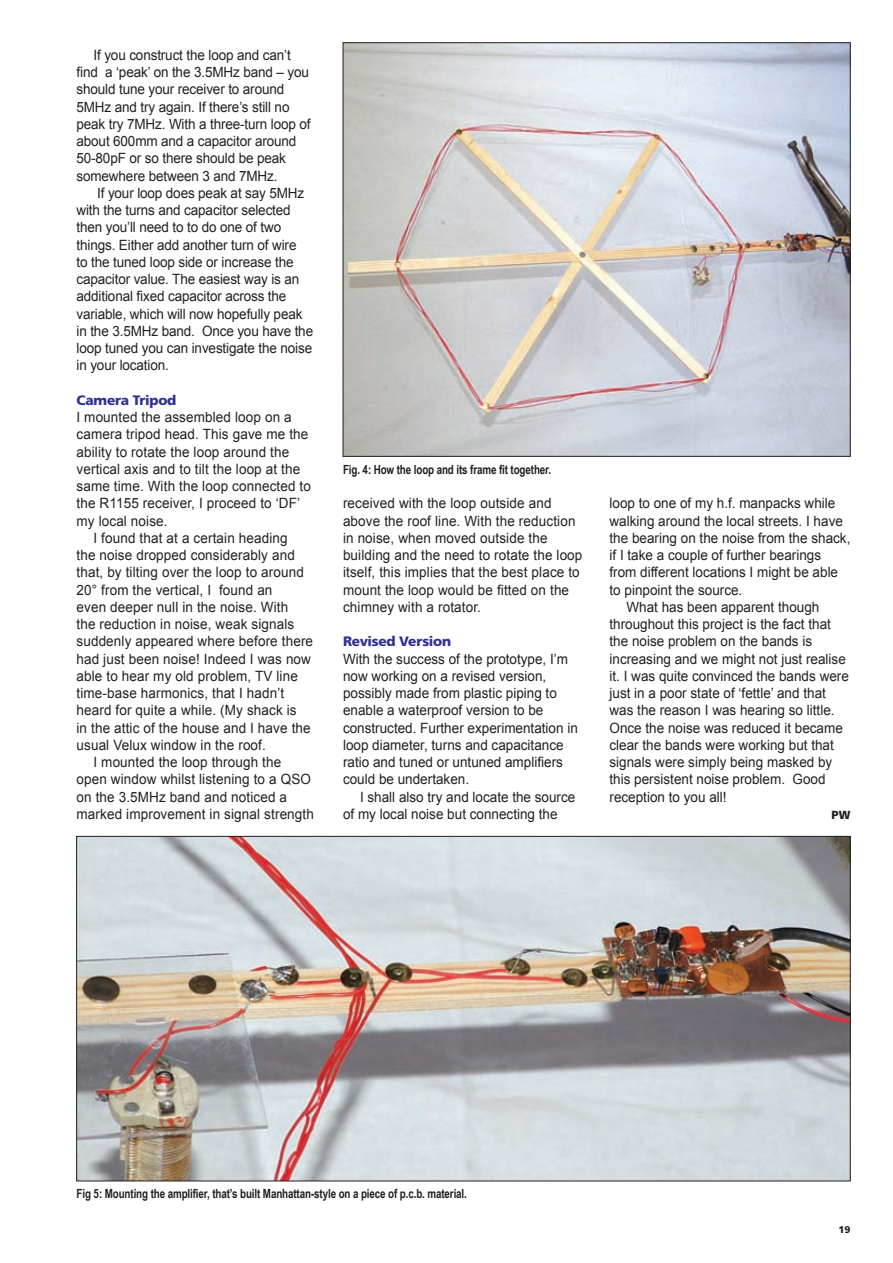
<style>
.page{position:relative;width:893px;height:1263px;background:#fff}
.page>*{position:absolute;margin:0;border:0;box-sizing:border-box;transform-origin:0 0}
.t1{font:14.1px/17.2px "Arial";color:#231f20;scale:.95 1}
.t2{font:900 13.65px "Frutiger";letter-spacing:-.02em;color:#2e3092}
.t3{font:700 12.6px "Arial Narrow";letter-spacing:-.01em;color:#231f20;scale:.95 1}
.t4{font:900 11.7px "Frutiger";color:#231f20}
.t5{font:900 9.75px "Frutiger";color:#231f20}
</style>
<div class="page">
<img style="left:345px;top:44px;width:503px;height:410px">
<img style="left:78px;top:838px;width:770px;height:341px">
<p class="t1" style="left:94px;top:46px;width:209px">If you construct the loop and can’t</p>
<p class="t1" style="left:77px;top:63px;width:246px">find a ‘peak’ on the 3.5MHz band – you</p>
<p class="t1" style="left:77px;top:81px;width:220px">should tune your receiver to around</p>
<p class="t1" style="left:77px;top:98px;width:226px">5MHz and try again. If there’s still no</p>
<p class="t1" style="left:77px;top:115px;width:248px">peak try 7MHz. With a three-turn loop of</p>
<p class="t1" style="left:77px;top:132px;width:233px">about 600mm and a capacitor around</p>
<p class="t1" style="left:77px;top:150px;width:222px">50-80pF or so there should be peak</p>
<p class="t1" style="left:77px;top:167px;width:213px">somewhere between 3 and 7MHz.</p>
<p class="t1" style="left:97px;top:184px;width:220px">If your loop does peak at say 5MHz</p>
<p class="t1" style="left:77px;top:201px;width:227px">with the turns and capacitor selected</p>
<p class="t1" style="left:77px;top:219px;width:217px">then you’ll need to to do one of two</p>
<p class="t1" style="left:77px;top:236px;width:233px">things. Either add another turn of wire</p>
<p class="t1" style="left:77px;top:253px;width:230px">to the tuned loop side or increase the</p>
<p class="t1" style="left:77px;top:270px;width:236px">capacitor value. The easiest way is an</p>
<p class="t1" style="left:77px;top:288px;width:222px">additional fixed capacitor across the</p>
<p class="t1" style="left:77px;top:305px;width:239px">variable, which will now hopefully peak</p>
<p class="t1" style="left:77px;top:322px;width:251px">in the 3.5MHz band. Once you have the</p>
<p class="t1" style="left:77px;top:339px;width:250px">loop tuned you can investigate the noise</p>
<p class="t1" style="left:77px;top:357px;width:99px">in your location.</p>
<p class="t2" style="left:77px;top:395px;width:101px">Camera Tripod</p>
<p class="t1" style="left:77px;top:408px;width:228px">I mounted the assembled loop on a</p>
<p class="t1" style="left:77px;top:426px;width:246px">camera tripod head. This gave me the</p>
<p class="t1" style="left:77px;top:443px;width:225px">ability to rotate the loop around the</p>
<p class="t1" style="left:77px;top:460px;width:237px">vertical axis and to tilt the loop at the</p>
<p class="t1" style="left:77px;top:477px;width:248px">same time. With the loop connected to</p>
<p class="t1" style="left:77px;top:495px;width:237px">the R1155 receiver, I proceed to ‘DF’</p>
<p class="t1" style="left:77px;top:512px;width:97px">my local noise.</p>
<p class="t1" style="left:94px;top:529px;width:206px">I found that at a certain heading</p>
<p class="t1" style="left:77px;top:546px;width:231px">the noise dropped considerably and</p>
<p class="t1" style="left:77px;top:564px;width:241px">that, by tilting over the loop to around</p>
<p class="t1" style="left:77px;top:581px;width:208px">20° from the vertical, I found an</p>
<p class="t1" style="left:77px;top:598px;width:224px">even deeper null in the noise. With</p>
<p class="t1" style="left:77px;top:615px;width:231px">the reduction in noise, weak signals</p>
<p class="t1" style="left:77px;top:633px;width:251px">suddenly appeared where before there</p>
<p class="t1" style="left:77px;top:650px;width:248px">had just been noise! Indeed I was now</p>
<p class="t1" style="left:77px;top:667px;width:234px">able to hear my old problem, TV line</p>
<p class="t1" style="left:77px;top:684px;width:220px">time-base harmonics, that I hadn’t</p>
<p class="t1" style="left:77px;top:702px;width:233px">heard for quite a while. (My shack is</p>
<p class="t1" style="left:77px;top:719px;width:248px">in the attic of the house and I have the</p>
<p class="t1" style="left:77px;top:736px;width:201px">usual Velux window in the roof.</p>
<p class="t1" style="left:94px;top:753px;width:199px">I mounted the loop through the</p>
<p class="t1" style="left:77px;top:771px;width:248px">open window whilst listening to a QSO</p>
<p class="t1" style="left:77px;top:788px;width:223px">on the 3.5MHz band and noticed a</p>
<p class="t1" style="left:77px;top:805px;width:251px">marked improvement in signal strength</p>
<p class="t3" style="left:343px;top:462px;width:221px">Fig. 4: How the loop and its frame fit together.</p>
<p class="t1" style="left:343px;top:495px;width:254px">received with the loop outside and above the roof line. With the reduction in noise, when moved outside the building and the need to rotate the loop itself, this implies that the best place to mount the loop would be fitted on the chimney with a rotator.</p>
<p class="t2" style="left:343px;top:636px;width:110px">Revised Version</p>
<p class="t1" style="left:343px;top:650px;width:238px">With the success of the prototype, I’m</p>
<p class="t1" style="left:343px;top:667px;width:216px">now working on a revised version,</p>
<p class="t1" style="left:343px;top:684px;width:227px">possibly made from plastic piping to</p>
<p class="t1" style="left:343px;top:702px;width:212px">enable a waterproof version to be</p>
<p class="t1" style="left:343px;top:719px;width:249px">constructed. Further experimentation in</p>
<p class="t1" style="left:343px;top:736px;width:234px">loop diameter, turns and capacitance</p>
<p class="t1" style="left:343px;top:753px;width:233px">ratio and tuned or untuned amplifiers</p>
<p class="t1" style="left:343px;top:771px;width:134px">could be undertaken.</p>
<p class="t1" style="left:360px;top:788px;width:228px">I shall also try and locate the source</p>
<p class="t1" style="left:343px;top:805px;width:227px">of my local noise but connecting the</p>
<p class="t1" style="left:609px;top:495px;width:239px">loop to one of my h.f. manpacks while</p>
<p class="t1" style="left:609px;top:512px;width:247px">walking around the local streets. I have</p>
<p class="t1" style="left:609px;top:529px;width:255px">the bearing on the noise from the shack,</p>
<p class="t1" style="left:609px;top:546px;width:224px">if I take a couple of further bearings</p>
<p class="t1" style="left:609px;top:564px;width:242px">from different locations I might be able</p>
<p class="t1" style="left:609px;top:581px;width:141px">to pinpoint the source.</p>
<p class="t1" style="left:626px;top:598px;width:205px">What has been apparent though</p>
<p class="t1" style="left:609px;top:615px;width:235px">throughout this project is the fact that</p>
<p class="t1" style="left:609px;top:633px;width:215px">the noise problem on the bands is</p>
<p class="t1" style="left:609px;top:650px;width:250px">increasing and we might not just realise</p>
<p class="t1" style="left:609px;top:667px;width:253px">it. I was quite convinced the bands were</p>
<p class="t1" style="left:609px;top:684px;width:229px">just in a poor state of ‘fettle’ and that</p>
<p class="t1" style="left:609px;top:702px;width:238px">was the reason I was hearing so little.</p>
<p class="t1" style="left:609px;top:719px;width:247px">Once the noise was reduced it became</p>
<p class="t1" style="left:609px;top:736px;width:238px">clear the bands were working but that</p>
<p class="t1" style="left:609px;top:753px;width:236px">signals were simply being masked by</p>
<p class="t1" style="left:609px;top:771px;width:229px">this persistent noise problem. Good</p>
<p class="t1" style="left:609px;top:788px;width:125px">reception to you all!</p>
<p class="t4" style="left:832px;top:810px;width:20px">PW</p>
<p class="t3" style="left:77px;top:1186px;width:412px">Fig 5: Mounting the amplifier, that’s built Manhattan-style on a piece of p.c.b. material.</p>
<p class="t5" style="left:838px;top:1225px;width:13px">19</p>
</div>
